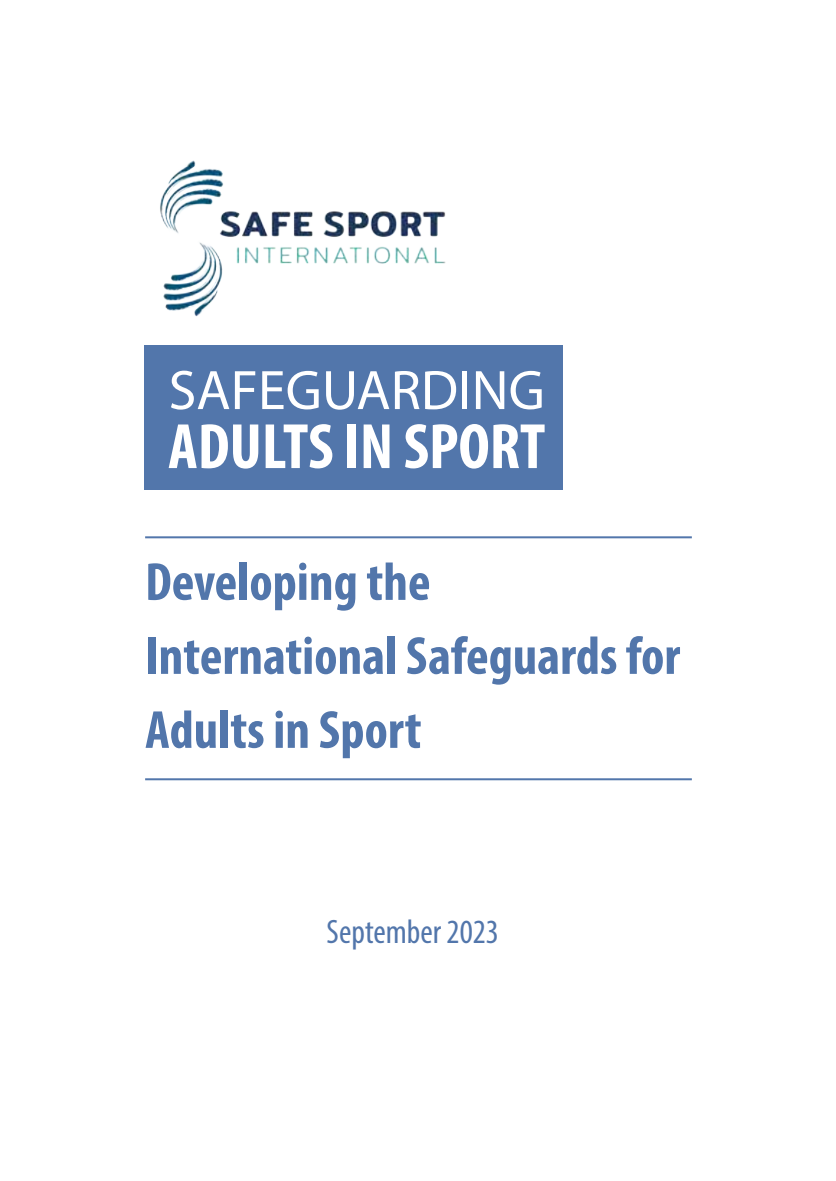
<style>
.page{position:relative;width:836px;height:1181px;background:#fff}
.page>*{position:absolute;margin:0;border:0;box-sizing:border-box;transform-origin:0 0}
.t1{font:700 condensed 64.6px "Myriad Pro";color:#fff}
.t2{font:56px "Myriad Pro";color:#fff}
.t3{font:700 condensed 54px/74px "Myriad Pro";color:#5276ab}
.t4{font:condensed 34px "Myriad Pro";color:#5276ab}
</style>
<div class="page">
<div style="left:144px;top:346px;width:418px;height:144px;background:#5276ab"></div>
<hr style="left:145px;top:536px;width:546px;height:2px;background:#5276ab">
<hr style="left:145px;top:778px;width:546px;height:2px;background:#5276ab">
<img style="left:160px;top:160px;width:286px;height:157px">
<p class="t2" style="left:168px;top:356px;width:377px">SAFEGUARDING</p>
<p class="t1" style="left:168px;top:406px;width:378px">ADULTS IN SPORT</p>
<p class="t3" style="left:145px;top:544px;width:536px">Developing the<br>International Safeguards for<br>Adults in Sport</p>
<p class="t4" style="left:326px;top:911px;width:174px">September 2023</p>
</div>
